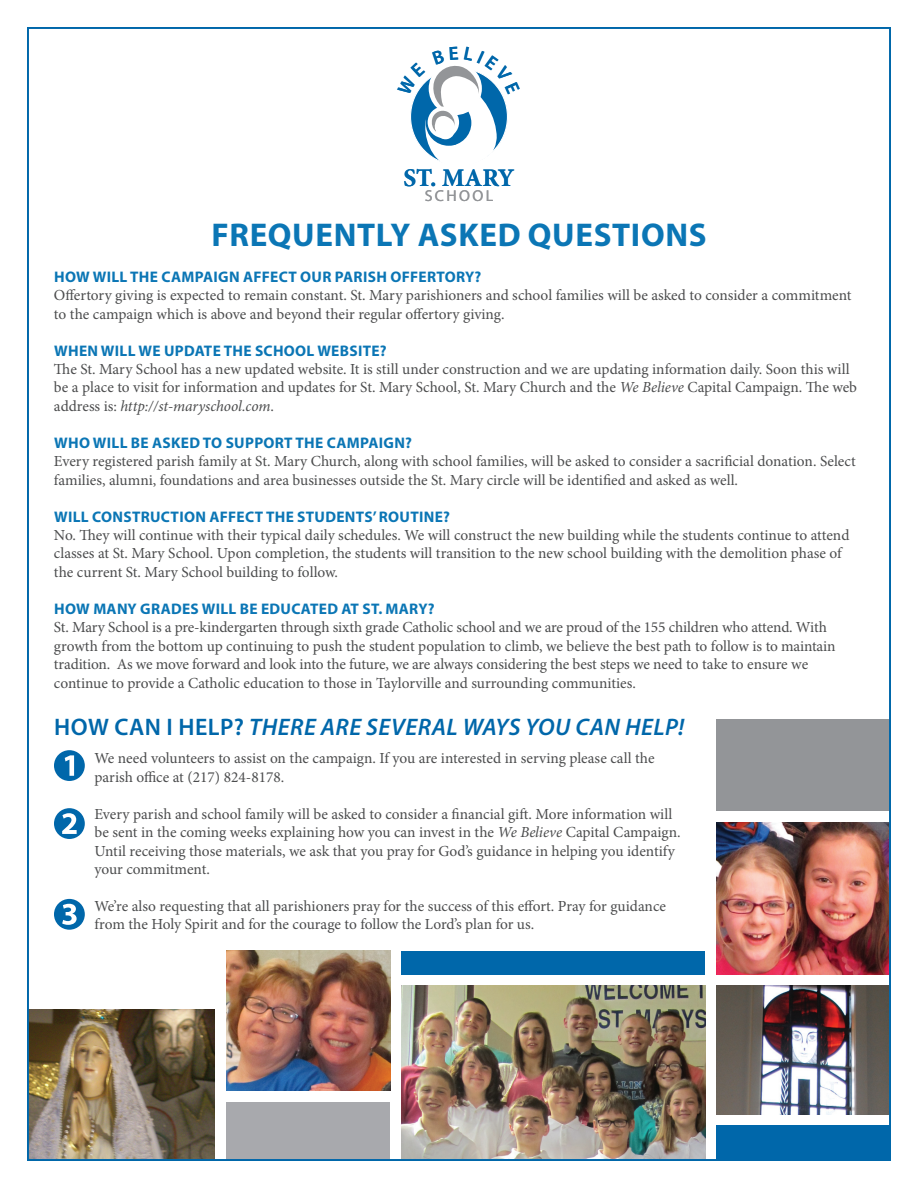
<style>
.page{position:relative;width:918px;height:1188px;background:#fff}
.page>*{position:absolute;margin:0;border:0;box-sizing:border-box;transform-origin:0 0}
.t1{font:700 33px "Myriad Pro";letter-spacing:.02em;color:#0b76b5}
.t2{font:700 25.35px "Minion Pro";letter-spacing:-.005em;color:#0067aa}
.t3{font:italic 600 24px "Myriad Pro";letter-spacing:.02em;color:#0067aa}
.t4{font:15.9px "Myriad Pro";letter-spacing:.15em;color:#939598}
.t5{font:15.3px/18.5px "Minion Pro";letter-spacing:-.005em;color:#4b4c4d}
.t6{font:700 15.3px "Myriad Pro";letter-spacing:.02em;color:#0b76b5}
.s1{font-style:italic}
.s2{font-style:normal}
</style>
<div class="page">
<img style="left:30px;top:1009px;width:185px;height:149px">
<img style="left:227px;top:951px;width:163px;height:140px">
<img style="left:402px;top:986px;width:303px;height:172px">
<img style="left:717px;top:822px;width:171px;height:152px">
<div style="left:227px;top:1103px;width:163px;height:58px;background:#a8a9ad"></div>
<div style="left:717px;top:1126px;width:174px;height:35px;background:#0067aa"></div>
<div style="left:402px;top:951px;width:303px;height:23px;background:#0067aa"></div>
<div style="left:717px;top:719px;width:174px;height:92px;background:#939598"></div>
<img style="left:717px;top:986px;width:171px;height:128px">
<div style="left:54px;top:750px;width:31px;height:31px;background:#0067aa;border-radius:50%"></div>
<svg style="left:65px;top:755px;width:9px;height:21px"></svg>
<div style="left:54px;top:808px;width:31px;height:31px;background:#0067aa;border-radius:50%"></div>
<svg style="left:62px;top:813px;width:15px;height:21px"></svg>
<div style="left:54px;top:899px;width:31px;height:31px;background:#0067aa;border-radius:50%"></div>
<svg style="left:62px;top:904px;width:15px;height:21px"></svg>
<svg style="left:410px;top:65px;width:98px;height:97px"></svg>
<h2 class="t2" style="left:404px;top:161px;width:112px">ST. MARY</h2>
<p class="t4" style="left:425px;top:186px;width:70px">SCHOOL</p>
<h1 class="t1" style="left:211px;top:213px;width:497px">FREQUENTLY ASKED QUESTIONS</h1>
<p class="t6" style="left:54px;top:267px;width:429px">HOW WILL THE CAMPAIGN AFFECT OUR PARISH OFFERTORY?</p>
<p class="t5" style="left:54px;top:286px;width:799px">Offertory giving is expected to remain constant. St. Mary parishioners and school families will be asked to consider a commitment to the campaign which is above and beyond their regular offertory giving.</p>
<p class="t6" style="left:54px;top:340px;width:334px">WH EN WILL WE UPDATE THE SCHOOL WEBSITE?</p>
<p class="t5" style="left:54px;top:360px;width:805px">The St. Mary School has a new updated website. It is still under construction and we are updating information daily. Soon this will be a place to visit for information and updates for St. Mary School, St. Mary Church and the <span class="s1">We Believe</span> Capital Campaign. The web address is: <span class="s1">http://st-maryschool.com</span>.</p>
<p class="t6" style="left:54px;top:433px;width:359px">WHO WILL BE ASKED TO SUPPORT THE CAMPAIGN?</p>
<p class="t5" style="left:54px;top:452px;width:803px">Every registered parish family at St. Mary Church, along with school families, will be asked to consider a sacrificial donation. Select families, alumni, foundations and area businesses outside the St. Mary circle will be identified and asked as well.</p>
<p class="t6" style="left:54px;top:506px;width:397px">WILL CONSTRUCTION AFFECT THE STUDENTS’ ROUTINE?</p>
<p class="t5" style="left:54px;top:526px;width:797px">No. They will continue with their typical daily schedules. We will construct the new building while the students continue to attend classes at St. Mary School. Upon completion, the students will transition to the new school building with the demolition phase of the current St. Mary School building to follow.</p>
<p class="t6" style="left:54px;top:599px;width:382px">HOW MANY GRADES WILL BE EDUCATED AT ST. MARY?</p>
<p class="t5" style="left:54px;top:618px;width:783px">St. Mary School is a pre-kindergarten through sixth grade Catholic school and we are proud of the 155 children who attend. With growth from the bottom up continuing to push the student population to climb, we believe the best path to follow is to maintain tradition. As we move forward and look into the future, we are always considering the best steps we need to take to ensure we continue to provide a Catholic education to those in Taylorville and surrounding communities.</p>
<h3 class="t3" style="left:54px;top:712px;width:632px"><span class="s2">HOW CAN I HELP?</span> THERE ARE SEVERAL WAYS YOU CAN HELP!</h3>
<p class="t5" style="left:94px;top:749px;width:562px">We need volunteers to assist on the campaign. If you are interested in serving please call the parish office at (217) 824-8178.</p>
<p class="t5" style="left:94px;top:805px;width:588px">Every parish and school family will be asked to consider a financial gift. More information will be sent in the coming weeks explaining how you can invest in the <span class="s1">We Believe</span> Capital Campaign.<br>Until receiving those materials, we ask that you pray for God’s guidance in helping you identify your commitment.</p>
<p class="t5" style="left:94px;top:897px;width:573px">We’re also requesting that all parishioners pray for the success of this effort. Pray for guidance from the Holy Spirit and for the courage to follow the Lord’s plan for us.</p>
</div>
